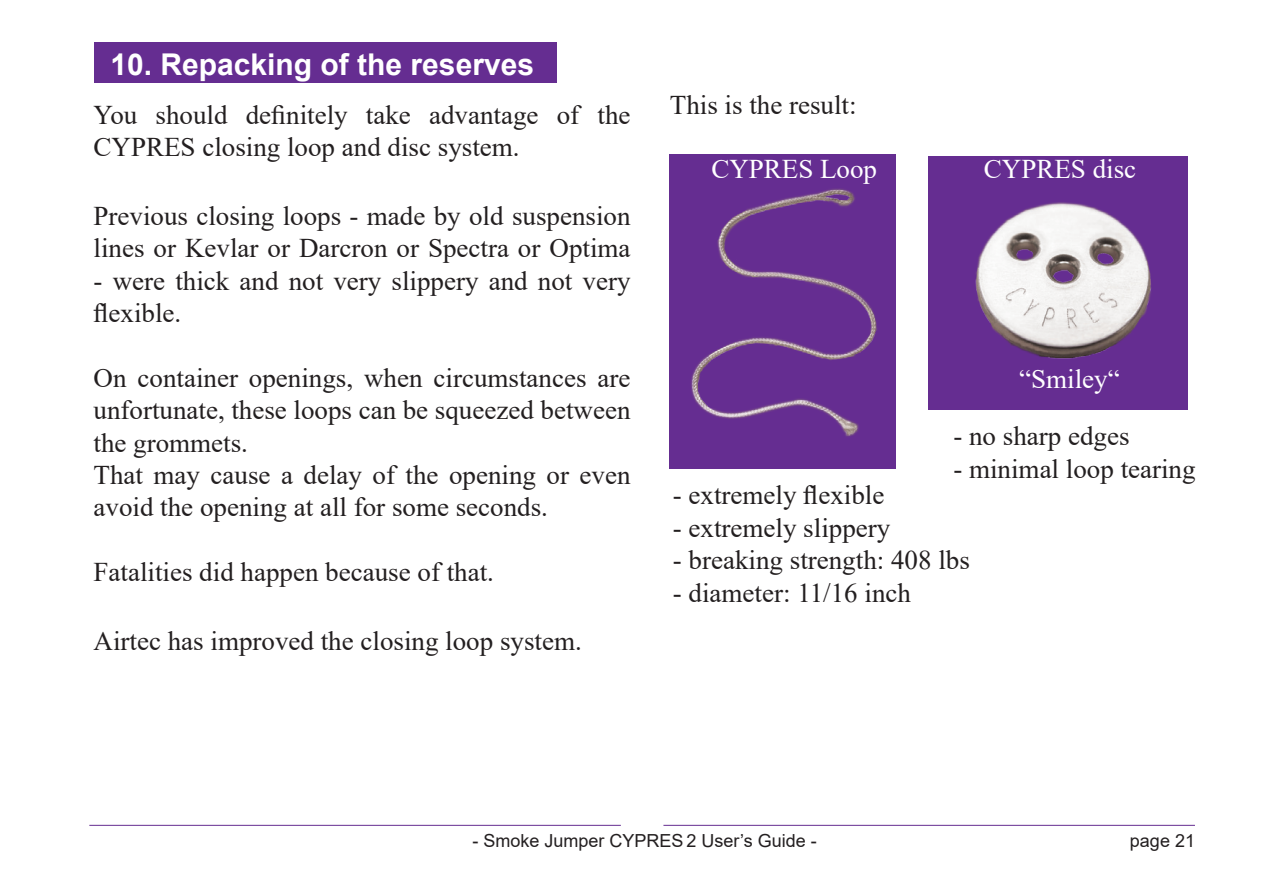
<style>
.page{position:relative;width:1263px;height:893px;background:#fff}
.page>*{position:absolute;margin:0;border:0;box-sizing:border-box;transform-origin:0 0}
.t1{font:700 30px "Arial";color:#fff}
.t2{font:27px/32.4px "Times New Roman";color:#231f20}
.t3{font:27px "Times New Roman";color:#fff}
.t4{font:18px "Arial";color:#231f20}
</style>
<div class="page">
<hr style="left:663px;top:825px;width:532px;height:1px;background:#652d91">
<hr style="left:89px;top:825px;width:532px;height:1px;background:#652d91">
<div style="left:94px;top:43px;width:462px;height:40px;background:#652d91"></div>
<img style="left:670px;top:154px;width:226px;height:315px">
<img style="left:928px;top:156px;width:259px;height:254px">
<p class="t1" style="left:110px;top:43px;width:425px">10. Repacking of the reserves</p>
<p class="t2" style="left:94px;top:98px;width:538px">You should definitely take advantage of the<br>CYPRES closing loop and disc system.</p>
<p class="t2" style="left:94px;top:199px;width:538px">Previous closing loops - made by old suspension lines or Kevlar or Darcron or Spectra or Optima</p>
<p class="t2" style="left:94px;top:263px;width:538px">- were thick and not very slippery and not very flexible.</p>
<p class="t2" style="left:94px;top:361px;width:538px">On container openings, when circumstances are unfortunate, these loops can be squeezed between the grommets.<br>That may cause a delay of the opening or even avoid the opening at all for some seconds.</p>
<p class="t2" style="left:94px;top:555px;width:402px">Fatalities did happen because of that.</p>
<p class="t2" style="left:94px;top:623px;width:490px">Airtec has improved the closing loop system.</p>
<p class="t2" style="left:670px;top:88px;width:188px">This is the result:</p>
<p class="t3" style="left:711px;top:150px;width:167px">CYPRES Loop</p>
<p class="t3" style="left:984px;top:150px;width:154px">CYPRES disc</p>
<p class="t3" style="left:1019px;top:360px;width:102px">“Smiley“</p>
<p class="t2" style="left:953px;top:419px;width:178px">- no sharp edges</p>
<p class="t2" style="left:953px;top:451px;width:244px">- minimal loop tearing</p>
<p class="t2" style="left:673px;top:478px;width:213px">- extremely flexible</p>
<p class="t2" style="left:673px;top:511px;width:219px">- extremely slippery</p>
<p class="t2" style="left:673px;top:543px;width:298px">- breaking strength: 408 lbs</p>
<p class="t2" style="left:673px;top:575px;width:240px">- diameter: 11/16 inch</p>
<p class="t4" style="left:472px;top:828px;width:346px">- Smoke Jumper CYPRES 2 User’s Guide -</p>
<p class="t4" style="left:1130px;top:828px;width:67px">page 21</p>
</div>
